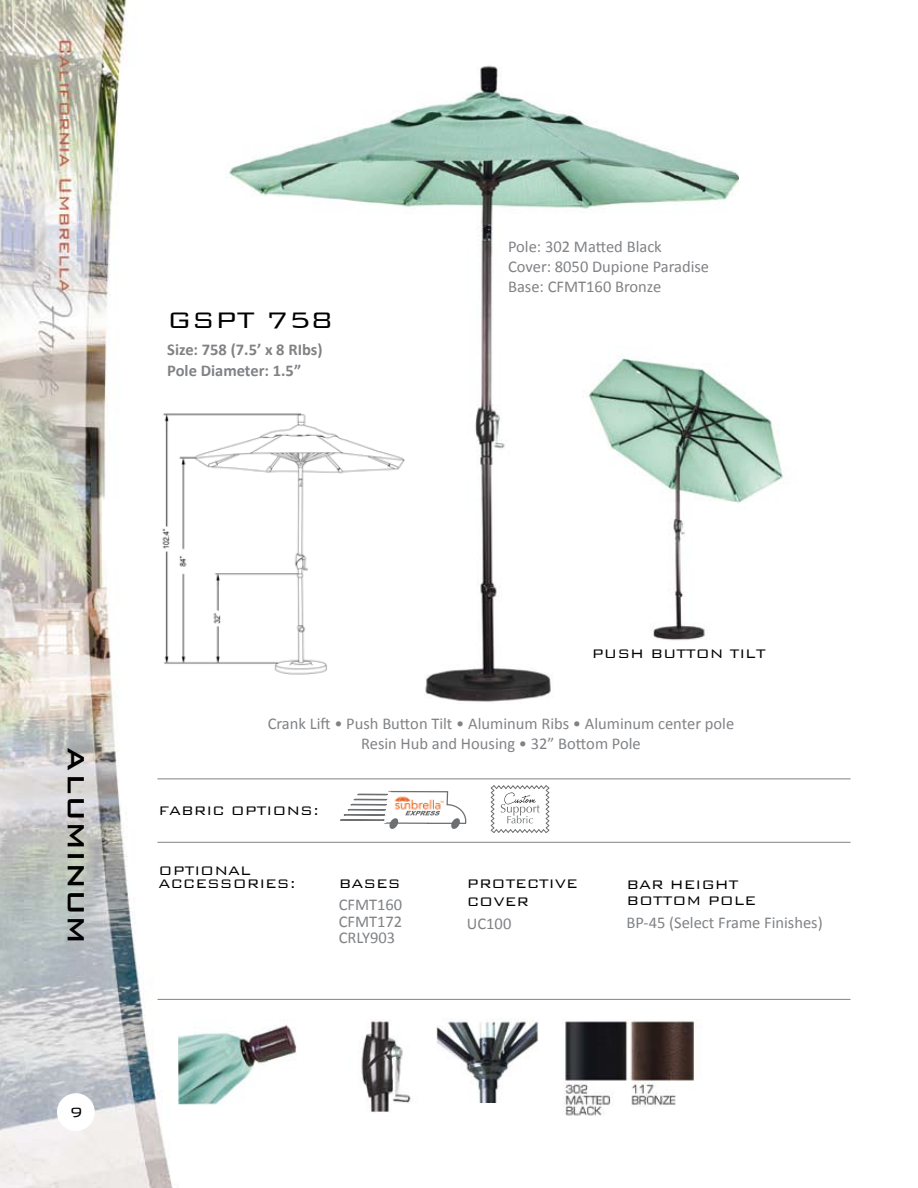
<style>
.page{position:relative;width:918px;height:1188px;background:#fff}
.page>*{position:absolute;margin:0;border:0;box-sizing:border-box;transform-origin:0 0}
.t1{font:500 31.5px "Bank Gothic";letter-spacing:-.015em;color:#000}
.t2{font:300 30px "Bank Gothic";color:#000}
.t3{font:300 18px "Bank Gothic";color:#000}
.t4{font:16.5px/19.8px "Calibri";color:#808285}
.t5{font:300 16.5px/18px "Bank Gothic";color:#000}
.t6{font:700 16.5px/21px "Calibri";color:#808285}
</style>
<div class="page">
<img style="left:0;top:0;width:851px;height:1188px">
<img style="left:210px;top:61px;width:528px;height:642px">
<img style="left:156px;top:413px;width:261px;height:263px">
<img style="left:562px;top:1020px;width:155px;height:100px">
<img style="left:178px;top:1020px;width:242px;height:95px">
<img style="left:573px;top:346px;width:233px;height:304px">
<img style="left:436px;top:1018px;width:104px;height:84px">
<hr style="left:158px;top:842px;width:692px;height:1px;background:#808285">
<hr style="left:158px;top:778px;width:692px;height:1px;background:#808285">
<hr style="left:158px;top:999px;width:692px;height:1px;background:#808285">
<svg style="left:339px;top:790px;width:128px;height:39px"></svg>
<svg style="left:491px;top:785px;width:59px;height:48px"></svg>
<div style="left:57px;top:1093px;width:38px;height:38px;background:#fff;border-radius:50%"></div>
<h2 class="t2" style="left:167px;top:297px;width:168px">GSPT 758</h2>
<p class="t6" style="left:167px;top:338px;width:157px">Size: 758 (7.5’ x 8 RIbs)<br>Pole Diameter: 1.5”</p>
<p class="t4" style="left:508px;top:236px;width:203px">Pole: 302 Matted Black<br>Cover: 8050 Dupione Paradise<br>Base: CFMT160 Bronze</p>
<h1 class="t1" style="left:100px;top:747px;width:198px;rotate:90deg">Aluminum</h1>
<p class="t3" style="left:70px;top:1099px;width:15px">9</p>
<p class="t5" style="left:592px;top:643px;width:175px">Pus h Button TILT</p>
<p class="t4" style="left:268px;top:713px;width:468px;text-align:center">Crank Lift • Push Button Tilt • Aluminum Ribs • Aluminum center pole<br>Resin Hub and Housing • 32” Bottom Pole</p>
<p class="t5" style="left:159px;top:800px;width:162px">FABRIC OPTIONS:</p>
<p class="t5" style="left:159px;top:860px;width:56px">O PTIONA</p>
<p class="t5" style="left:240px;top:860px;width:12px">L</p>
<p class="t5" style="left:159px;top:873px;width:13px">ACCE</p>
<p class="t5" style="left:207px;top:873px;width:90px">SSORIES:</p>
<p class="t5" style="left:339px;top:873px;width:60px">Bas es</p>
<p class="t4" style="left:339px;top:896px;width:65px;line-height:16.5px;text-align:justify">CFMT160<br>CFMT172<br>CRLY903</p>
<p class="t5" style="left:467px;top:873px;width:112px">Protective<br>C over</p>
<p class="t4" style="left:467px;top:913px;width:46px">UC100</p>
<p class="t5" style="left:627px;top:874px;width:131px;line-height:16.5px">Bar heig ht bottom pole</p>
<p class="t4" style="left:627px;top:911px;width:198px">BP-45 (Select Frame Finishes)</p>
</div>
